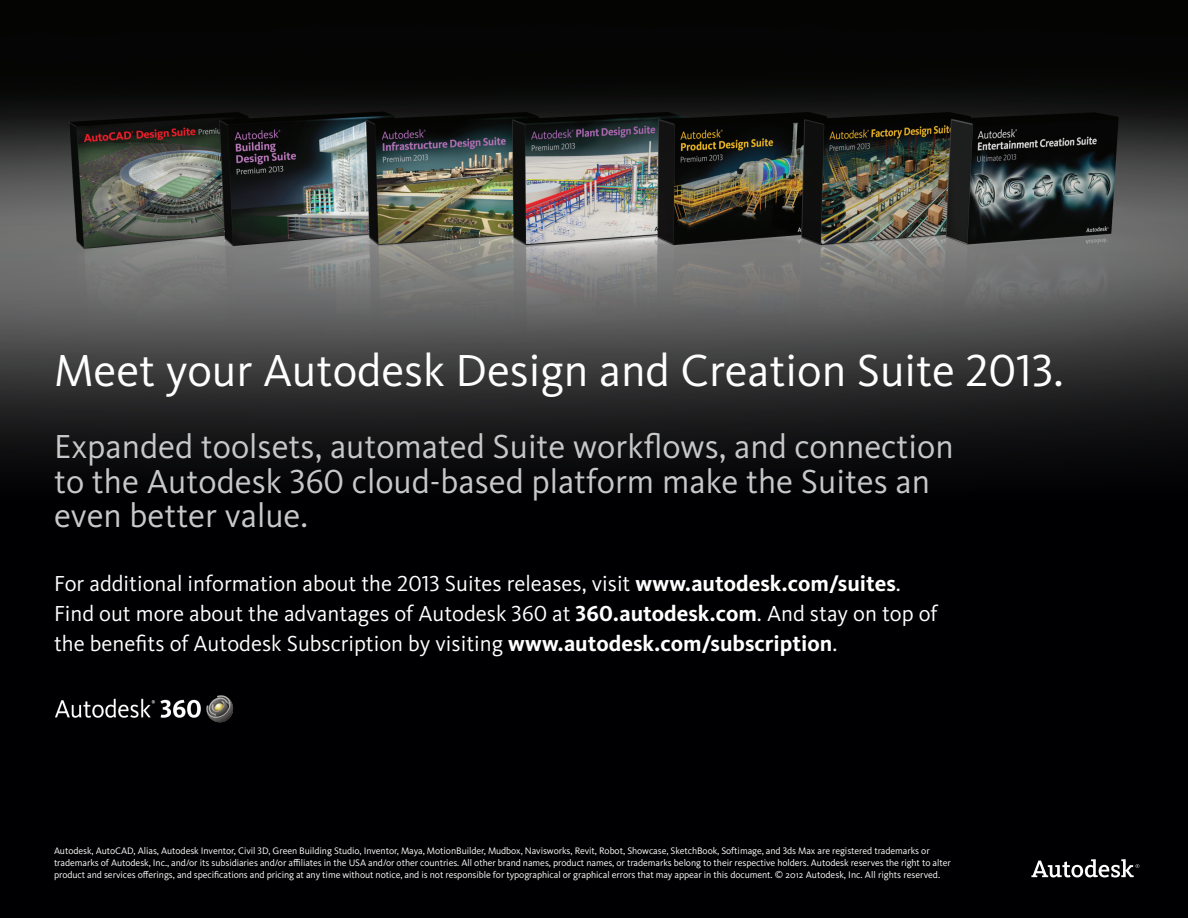
<style>
.page{position:relative;width:1188px;height:918px;background:#fff}
.page>*{position:absolute;margin:0;border:0;box-sizing:border-box;transform-origin:0 0}
.t1{font:46.5px "Kievit Pro";color:#fff}
.t2{font:34.5px/34.5px "Kievit Pro";color:#c7c8ca}
.t3{font:22.5px/30px "Kievit Pro";color:#fff}
.t4{font:9.75px/11.7px "Kievit Pro";letter-spacing:-.005em;color:#fff}
.s1{font-weight:700}
</style>
<div class="page">
<div style="left:0;top:499px;width:1188px;height:419px;background:#000002"></div>
<img style="left:0;top:0;width:1188px;height:499px">
<svg style="left:1031px;top:859px;width:108px;height:19px"></svg>
<img style="left:54px;top:695px;width:180px;height:27px">
<h1 class="t1" style="left:54px;top:343px;width:1011px">Meet your Autodesk Design and Creation Suite 2013.</h1>
<h2 class="t2" style="left:54px;top:429px;width:901px">Expanded toolsets, automated Suite workflows, and connection to the Autodesk 360 cloud-based platform make the Suites an even better value.</h2>
<p class="t3" style="left:54px;top:568px;width:885px">For additional information about the 2013 Suites releases, visit <span class="s1">www.autodesk.com/suites</span>.<br>Find out more about the advantages of Autodesk 360 at <span class="s1">360.autodesk.com</span>. And stay on top of the benefits of Autodesk Subscription by visiting <span class="s1">www.autodesk.com/subscription</span>.</p>
<p class="t4" style="left:54px;top:845px;width:898px">Autodesk, AutoCAD, Alias, Autodesk Inventor, Civil 3D, Green Building Studio, Inventor, Maya, MotionBuilder, Mudbox, Navisworks, Revit, Robot, Showcase, SketchBook, Softimage, and 3ds Max are registered trademarks or trademarks of Autodesk, Inc., and/or its subsidiaries and/or affiliates in the USA and/or other countries. All other brand names, product names, or trademarks belong to their respective holders. Autodesk reserves the right to alter product and services offerings, and specifications and pricing at any time without notice, and is not responsible for typographical or graphical errors that may appear in this document. © 2012 Autodesk, Inc. All rights reserved.</p>
</div>
